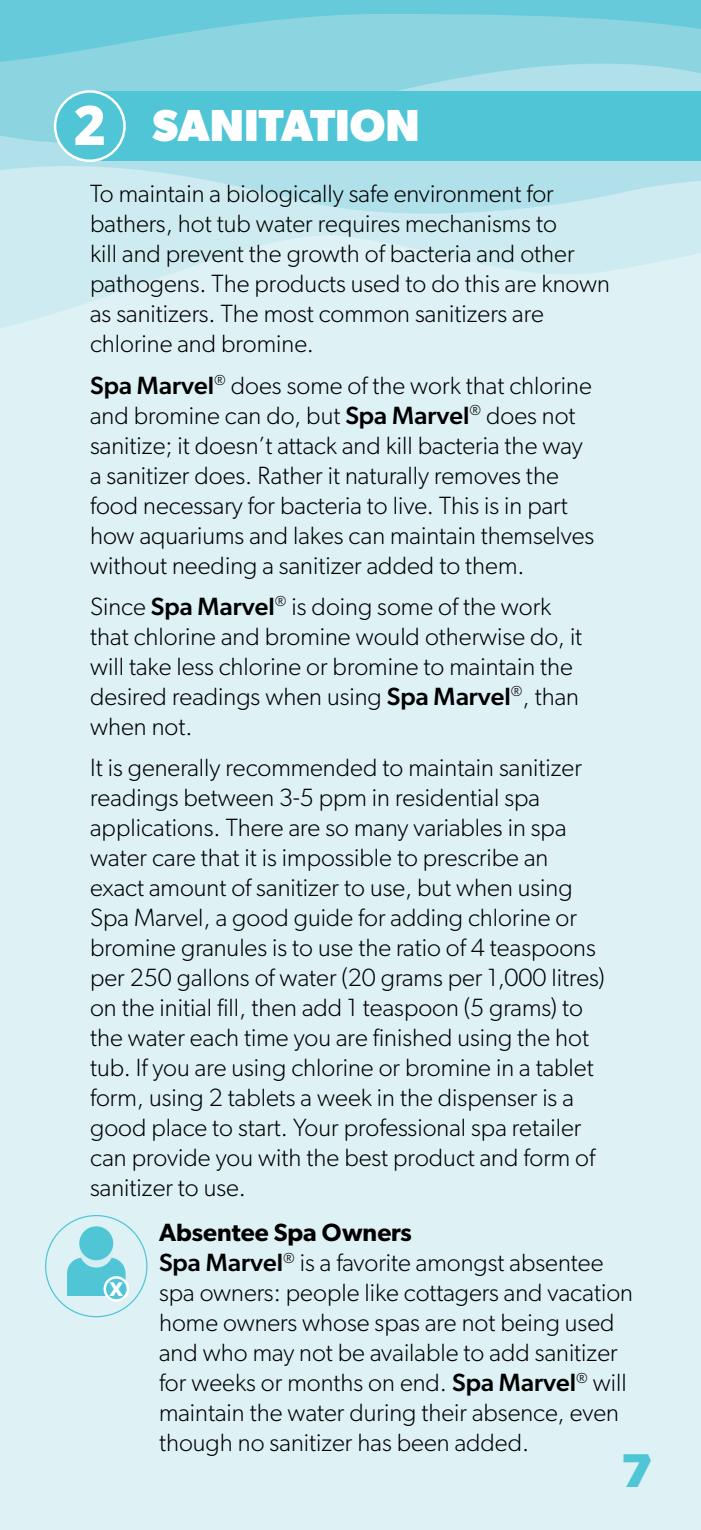
<style>
.page{position:relative;width:701px;height:1530px;background:#fff}
.page>*{position:absolute;margin:0;border:0;box-sizing:border-box;transform-origin:0 0}
.t1{font:700 47.5px "Gibson";color:#4fc5d6}
.t2{font:700 45px "Gibson";color:#fff}
.t3{font:300 25px/30px "Gibson";color:#000}
.t4{font:800 19px "Open Sans";color:#fff}
.s1{font-family:"Open Sans";font-weight:800;font-size:54.75px}
.s2{font-weight:500}
.s3{font-weight:600}
</style>
<div class="page">
<div style="left:0;top:0;width:700px;height:1530px;background:#def1f4"></div>
<svg style="left:0;top:241px;width:700px;height:87px"></svg>
<svg style="left:0;top:150px;width:700px;height:91px;background:#c1e6ed"></svg>
<svg style="left:0;top:85px;width:700px;height:65px;background:#98d7e3"></svg>
<svg style="left:0;top:0;width:700px;height:85px;background:#83d1df"></svg>
<div style="left:90px;top:91px;width:610px;height:70px;background:#4fc5d6"></div>
<div style="left:55px;top:91px;width:69px;height:70px;background:#4fc5d6;border-radius:50%"></div>
<div style="left:54px;top:90px;width:72px;height:72px;border:2px solid #fff;border-radius:50%"></div>
<svg style="left:67px;top:1258px;width:58px;height:38px;background:#58c7d7"></svg>
<svg style="left:79px;top:1234px;width:34px;height:34px"></svg>
<div style="left:79px;top:1226px;width:34px;height:34px;background:#4fc5d6;border-radius:50%"></div>
<svg style="left:105px;top:1277px;width:23px;height:23px"></svg>
<div style="left:103px;top:1276px;width:26px;height:26px;border:2px solid #fff;border-radius:50%"></div>
<h2 class="t2" style="left:74px;top:99px;width:347px"><span class="s1">2</span> SANITATION</h2>
<p class="t3" style="left:90px;top:178px;width:521px">To maintain a biologically safe environment for bathers, hot tub water requires mechanisms to<br>kill and prevent the growth of bacteria and other pathogens. The products used to do this are known as sanitizers. The most common sanitizers are chlorine and bromine.</p>
<p class="t3" style="left:90px;top:370px;width:505px"><span class="s2">Spa Marvel</span><sup>®</sup> does some of the work that chlorine and bromine can do, but <span class="s2">Spa Marvel</span><sup>®</sup> does not sanitize; it doesn’t attack and kill bacteria the way a sanitizer does. Rather it naturally removes the food necessary for bacteria to live. This is in part how aquariums and lakes can maintain themselves without needing a sanitizer added to them.</p>
<p class="t3" style="left:90px;top:591px;width:493px">Since <span class="s2">Spa Marvel</span><sup>®</sup> is doing some of the work that chlorine and bromine would otherwise do, it will take less chlorine or bromine to maintain the desired readings when using <span class="s2">Spa Marvel</span><sup>®</sup>, than when not.</p>
<p class="t3" style="left:90px;top:752px;width:516px">It is generally recommended to maintain sanitizer readings between 3-5 ppm in residential spa applications. There are so many variables in spa water care that it is impossible to prescribe an exact amount of sanitizer to use, but when using Spa Marvel, a good guide for adding chlorine or bromine granules is to use the ratio of 4 teaspoons per 250 gallons of water (20 grams per 1,000 litres) on the initial fill, then add 1 teaspoon (5 grams) to the water each time you are finished using the hot tub. If you are using chlorine or bromine in a tablet form, using 2 tablets a week in the dispenser is a good place to start. Your professional spa retailer can provide you with the best product and form of sanitizer to use.</p>
<p class="t4" style="left:109px;top:1274px;width:15px">X</p>
<p class="t3" style="left:159px;top:1217px;width:475px"><span class="s3">Absentee Spa Owners<br></span><span class="s2">Spa Marvel</span><sup>®</sup> is a favorite amongst absentee spa owners: people like cottagers and vacation home owners whose spas are not being used and who may not be available to add sanitizer for weeks or months on end. <span class="s2">Spa Marvel</span><sup>®</sup> will maintain the water during their absence, even though no sanitizer has been added.</p>
<h1 class="t1" style="left:620px;top:1442px;width:33px">7</h1>
</div>
